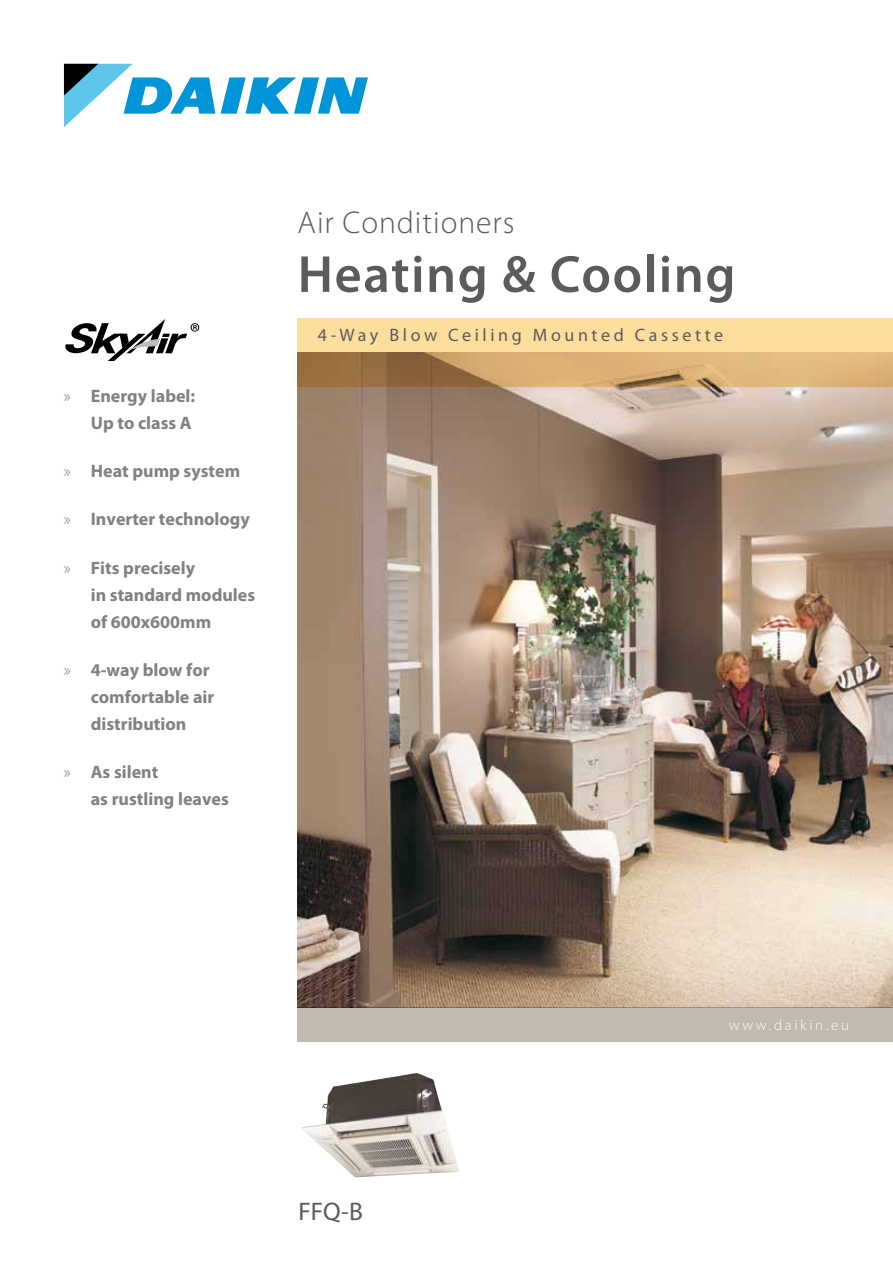
<style>
.page{position:relative;width:893px;height:1263px;background:#fff}
.page>*{position:absolute;margin:0;border:0;box-sizing:border-box;transform-origin:0 0}
.t1{font:600 52.5px "Myriad Pro";letter-spacing:.03em;color:#5a5b5d}
.t2{font:300 31.5px "Myriad Pro";letter-spacing:.03em;color:#5a5b5d}
.t3{font:25.5px "Myriad Pro";color:#5a5b5d}
.t4{font:700 18px/27px "Myriad Pro";color:#808182}
.t5{font:18px "Myriad Pro";letter-spacing:.2em;color:#5a5b5d}
.t6{font:300 15px "Myriad Pro";letter-spacing:.175em;color:#fff}
.s1{font-weight:300}
</style>
<div class="page">
<img style="left:298px;top:387px;width:595px;height:621px">
<div style="left:298px;top:1008px;width:595px;height:34px;background:#c0baaf"></div>
<svg style="left:298px;top:319px;width:595px;height:68px;background:#e1bc80"></svg>
<svg style="left:65px;top:319px;width:134px;height:42px"></svg>
<img style="left:302px;top:1073px;width:157px;height:104px">
<svg style="left:221px;top:77px;width:147px;height:37px"></svg>
<svg style="left:64px;top:64px;width:151px;height:63px"></svg>
<p class="t4" style="left:64px;top:382px;width:133px;text-align:right"><span class="s1">»</span> Energy label:<br>Up to class A</p>
<p class="t4" style="left:64px;top:457px;width:178px"><span class="s1">»</span> Heat pump system</p>
<p class="t4" style="left:64px;top:505px;width:188px"><span class="s1">»</span> Inverter technology</p>
<p class="t4" style="left:91px;top:553px;width:166px;text-indent:-27px"><span class="s1">»</span> Fits precisely<br>in standard modules of 600x600mm</p>
<p class="t4" style="left:91px;top:656px;width:125px;text-indent:-27px"><span class="s1">»</span> 4-way blow for comfortable air distribution</p>
<p class="t4" style="left:91px;top:758px;width:140px;text-indent:-27px"><span class="s1">»</span> As silent<br>as rustling leaves</p>
<h2 class="t2" style="left:298px;top:203px;width:218px">Air Conditioners</h2>
<h1 class="t1" style="left:298px;top:241px;width:439px">Heating &amp; Cooling</h1>
<p class="t5" style="left:318px;top:324px;width:407px">4-Way Blow Ceiling Mounted Cassette</p>
<h3 class="t3" style="left:298px;top:1195px;width:66px">FFQ-B</h3>
<p class="t6" style="left:729px;top:1016px;width:122px">www.daikin.eu</p>
</div>
